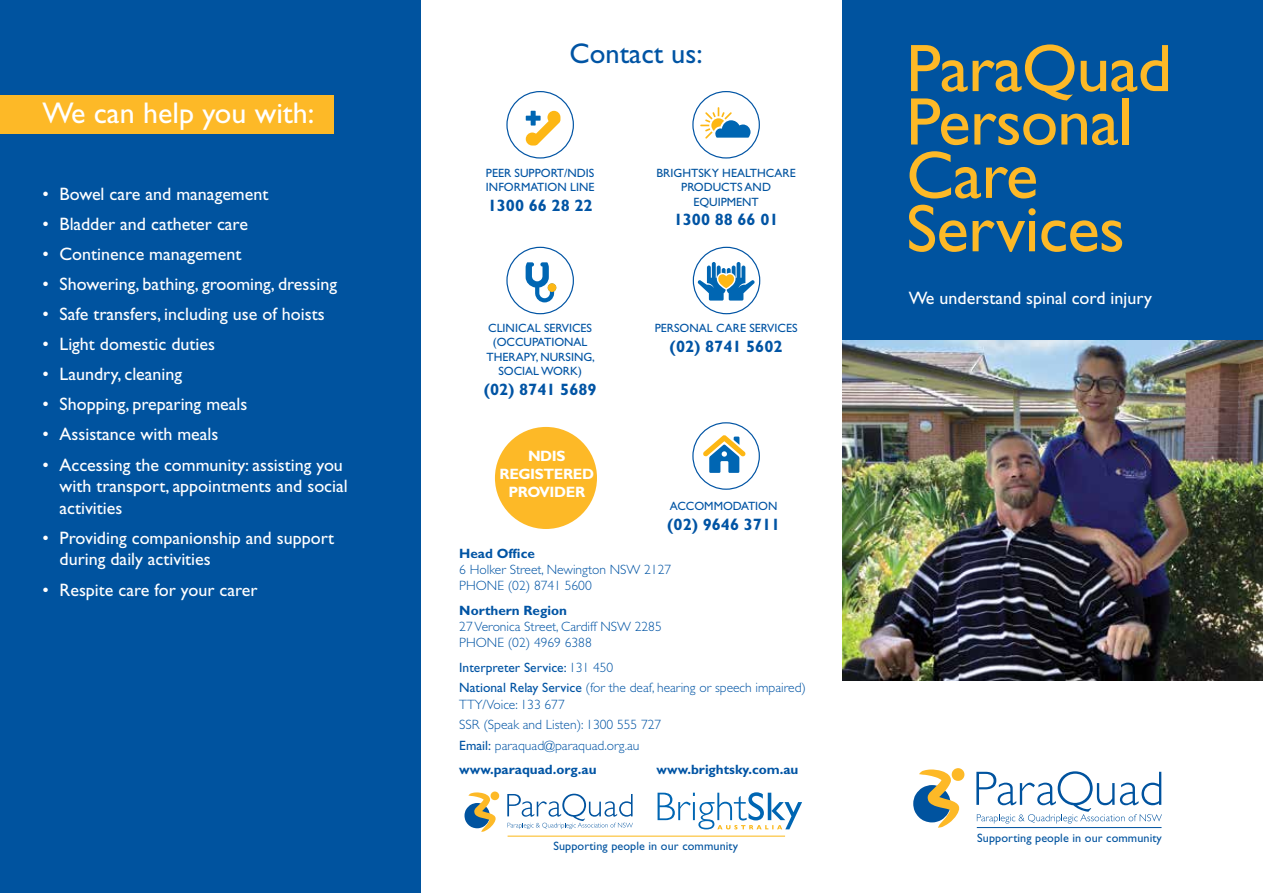
<style>
.page{position:relative;width:1263px;height:893px;background:#fff}
.page>*{position:absolute;margin:0;border:0;box-sizing:border-box;transform-origin:0 0}
.t1{font:67.5px/53.4px "Gill Sans Std";letter-spacing:-.01em;color:#fdb927}
.t2{font:30px "Gill Sans Std";color:#fff}
.t3{font:28.5px "Gill Sans Std";color:#0054a4}
.t4{font:18px/21.6px "Gill Sans Std";color:#fff}
.t5{font:700 16.5px "Gill Sans Std";color:#0054a4}
.t6{font:700 15px/18px "Gill Sans Std";letter-spacing:-.025em;color:#fff;text-align:center}
.t7{font:300 13.5px/20.4px "Gill Sans Std";color:#0054a4}
.t8{font:700 13.5px "Gill Sans Std";color:#0054a4}
.t9{font:12.15px "Gill Sans Std";letter-spacing:.01em;color:#00539f}
.t10{font:12px/14.4px "Gill Sans Std";color:#0054a4;text-align:center}
.t11{font:12px/14.4px "Gill Sans Std";color:#00539f;text-align:center}
.s1{font-weight:400}
</style>
<div class="page">
<div style="left:0;top:0;width:421px;height:893px;background:#00539f"></div>
<svg style="left:976px;top:771px;width:186px;height:52px"></svg>
<svg style="left:913px;top:768px;width:51px;height:60px"></svg>
<hr style="left:977px;top:827px;width:184px;height:1px;background:#00539f">
<svg style="left:657px;top:792px;width:145px;height:37px"></svg>
<svg style="left:507px;top:794px;width:126px;height:35px"></svg>
<svg style="left:464px;top:791px;width:35px;height:41px"></svg>
<hr style="left:508px;top:836px;width:277px;height:1px;background:#fbb716">
<div style="left:842px;top:0;width:421px;height:340px;background:#00539f"></div>
<img style="left:842px;top:340px;width:421px;height:340px">
<div style="left:0;top:96px;width:334px;height:38px;background:#fdb927"></div>
<div style="left:495px;top:427px;width:102px;height:102px;background:#fdb927;border-radius:50%"></div>
<svg style="left:526px;top:262px;width:30px;height:40px"></svg>
<div style="left:548px;top:283px;width:8px;height:9px;background:#fdb714;border-radius:50%"></div>
<div style="left:506px;top:247px;width:68px;height:67px;border:1px solid #0054a4;border-radius:50%"></div>
<svg style="left:697px;top:262px;width:57px;height:39px"></svg>
<div style="left:693px;top:247px;width:67px;height:67px;border:1px solid #0054a4;border-radius:50%"></div>
<svg style="left:526px;top:111px;width:34px;height:35px"></svg>
<div style="left:506px;top:91px;width:68px;height:68px;border:1px solid #0054a4;border-radius:50%"></div>
<svg style="left:700px;top:107px;width:50px;height:32px"></svg>
<div style="left:692px;top:91px;width:68px;height:68px;border:1px solid #0054a4;border-radius:50%"></div>
<svg style="left:703px;top:435px;width:43px;height:38px"></svg>
<div style="left:692px;top:422px;width:68px;height:68px;border:1px solid #0054a4;border-radius:50%"></div>
<h2 class="t2" style="left:43px;top:96px;width:273px">We can help you with:</h2>
<p class="t4" style="left:43px;top:183px;width:227px">• Bowel care and management</p>
<p class="t4" style="left:43px;top:213px;width:207px">• Bladder and catheter care</p>
<p class="t4" style="left:43px;top:243px;width:200px">• Continence management</p>
<p class="t4" style="left:43px;top:273px;width:296px">• Showering, bathing, grooming, dressing</p>
<p class="t4" style="left:43px;top:303px;width:284px">• Safe transfers, including use of hoists</p>
<p class="t4" style="left:43px;top:333px;width:174px">• Light domestic duties</p>
<p class="t4" style="left:43px;top:363px;width:141px">• Laundry, cleaning</p>
<p class="t4" style="left:43px;top:394px;width:206px">• Shopping, preparing meals</p>
<p class="t4" style="left:43px;top:424px;width:177px">• Assistance with meals</p>
<p class="t4" style="left:60px;top:454px;width:290px;text-indent:-17px">• Accessing the community: assisting you with transport, appointments and social activities</p>
<p class="t4" style="left:60px;top:527px;width:276px;text-indent:-17px">• Providing companionship and support during daily activities</p>
<p class="t4" style="left:43px;top:579px;width:217px">• Respite care for your carer</p>
<h3 class="t3" style="left:569px;top:37px;width:135px">Contact us:</h3>
<p class="t10" style="left:486px;top:166px;width:110px;text-align:left">PEER SUPPORT/NDIS<br>INFORMATION LINE</p>
<p class="t5" style="left:488px;top:196px;width:106px">1300 66 28 22</p>
<p class="t10" style="left:487px;top:321px;width:110px">CLINICAL SERVICES (OCCUPATIONAL<br>THERAPY, NURSING,<br>SOCIAL WORK)</p>
<p class="t5" style="left:484px;top:380px;width:114px">(02) 8741 5689</p>
<p class="t6" style="left:500px;top:447px;width:96px">NDIS<br>REGISTERED<br>PROVIDER</p>
<p class="t11" style="left:656px;top:166px;width:141px">BRIGHTSKY HEALTHCARE<br>PRODUCTS AND<br>EQUIPMENT</p>
<p class="t5" style="left:674px;top:210px;width:106px">1300 88 66 01</p>
<p class="t10" style="left:655px;top:321px;width:144px">PERSONAL CARE SERVICES</p>
<p class="t5" style="left:670px;top:336px;width:114px">(02) 8741 5602</p>
<p class="t10" style="left:670px;top:499px;width:109px">ACCOMMODATION</p>
<p class="t5" style="left:667px;top:514px;width:114px">(02) 9646 3711</p>
<p class="t8" style="left:459px;top:545px;width:77px">Head Office</p>
<p class="t7" style="left:459px;top:561px;width:213px;line-height:16.2px">6 Holker Street, Newington NSW 2127<br>PHONE (02) 8741 5600</p>
<p class="t8" style="left:459px;top:602px;width:109px">Northern Region</p>
<p class="t7" style="left:459px;top:619px;width:204px;line-height:16.2px">27 Veronica Street, Cardiff NSW 2285<br>PHONE (02) 4969 6388</p>
<p class="t7" style="left:459px;top:657px;width:348px"><span class="s1">Interpreter Service:</span> 131 450<br><span class="s1">National Relay Service</span> (for the deaf, hearing or speech impaired)</p>
<p class="t7" style="left:459px;top:694px;width:203px">TTY/Voice: 133 677<br>SSR (Speak and Listen): 1300 555 727<br><span class="s1">Email:</span> paraquad@paraquad.org.au</p>
<p class="t8" style="left:459px;top:762px;width:139px">www.paraquad.org.au</p>
<p class="t8" style="left:657px;top:762px;width:143px">www.brightsky.com.au</p>
<p class="t9" style="left:553px;top:839px;width:186px">Supporting people in our community</p>
<h1 class="t1" style="left:906px;top:42px;width:267px">ParaQuad<br>Personal<br>Care<br>Services</h1>
<p class="t4" style="left:909px;top:287px;width:245px">We understand spinal cord injury</p>
<p class="t9" style="left:977px;top:831px;width:186px">Supporting people in our community</p>
</div>
